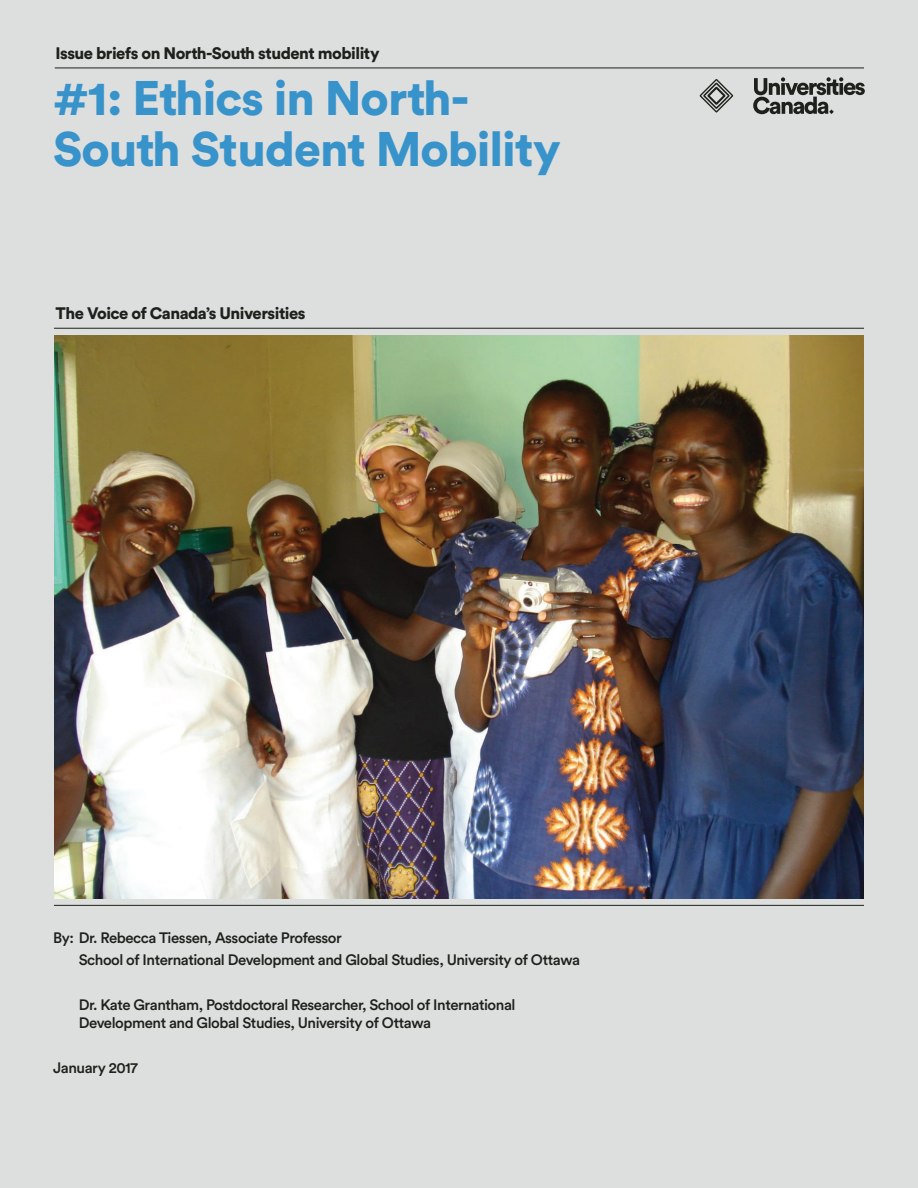
<style>
.page{position:relative;width:918px;height:1188px;background:#dcdfdd}
.page>*{position:absolute;margin:0;border:0;box-sizing:border-box;transform-origin:0 0}
.t1{font:900 48px/51px "Circular Std";letter-spacing:-.02em;color:#3893cb}
.t2{font:900 16.5px "Circular Std";letter-spacing:-.03em;color:#1d211b}
.t3{font:500 15px/22.5px "Circular Std";letter-spacing:-.03em;color:#1d211b}
.t4{font:900 10.5px "Circular Std";letter-spacing:-.015em;color:#1d211b}
</style>
<div class="page">
<hr style="left:55px;top:68px;width:809px;height:1px;background:#1d211b">
<svg style="left:753px;top:77px;width:112px;height:37px"></svg>
<svg style="left:700px;top:79px;width:33px;height:34px"></svg>
<hr style="left:54px;top:328px;width:810px;height:1px;background:#1d211b">
<hr style="left:54px;top:905px;width:810px;height:1px;background:#1d211b">
<img style="left:54px;top:335px;width:810px;height:563px">
<p class="t2" style="left:56px;top:42px;width:326px">Issue briefs on North-South student mobility</p>
<p class="t4" style="left:154px;top:52px;width:206px">#1: Ethics in North-South Student Mobility</p>
<h1 class="t1" style="left:53px;top:72px;width:509px">#1: Ethics in North-<br>South Student Mobility</h1>
<p class="t2" style="left:56px;top:303px;width:252px">The Voice of Canada’s Universities</p>
<p class="t3" style="left:79px;top:926px;width:503px;text-indent:-26px">By: Dr. Rebecca Tiessen, Associate Professor<br>School of International Development and Global Studies, University of Ottawa</p>
<p class="t3" style="left:79px;top:996px;width:438px;line-height:18px">Dr. Kate Grantham, Postdoctoral Researcher, School of International<br>Development and Global Studies, University of Ottawa</p>
<p class="t3" style="left:53px;top:1057px;width:86px">January 2017</p>
</div>
